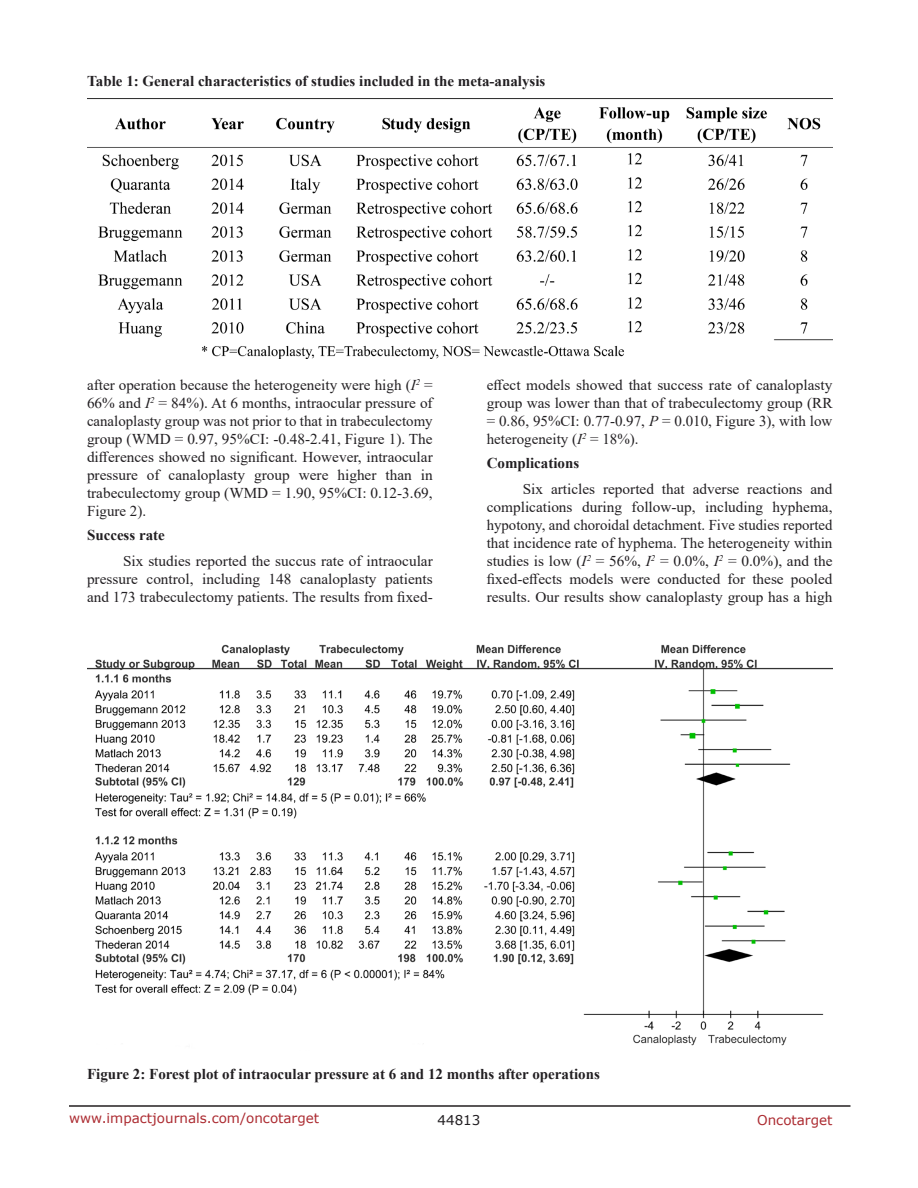
<style>
.page{position:relative;width:918px;height:1188px;background:#fff}
.page>*{position:absolute;margin:0;border:0;box-sizing:border-box;transform-origin:0 0}
.BodyText{font:15px/18px "Times New Roman";color:#221f22;text-align:justify}
.FigureText{font:700 15px "Times New Roman";color:#221f22}
.TableHeading{font:700 15px "Times New Roman";color:#221f22}
.SubSubHeading{font:700 15px "Times New Roman";color:#221f22}
.t1{font:13.5px "Verdana";color:#ac2b31}
.t2{font:13.5px "Verdana";color:#221f22}
.s1{font-style:italic}
</style>
<div class="page">
<hr style="left:69px;top:1105px;width:781px;height:2px;background:#231f20">
<img style="left:87px;top:644px;width:746px;height:402px">
<img style="left:87px;top:99px;width:745px;height:260px">
<p class="TableHeading" style="left:87px;top:70px;width:460px">Table 1: General characteristics of studies included in the meta-analysis</p>
<p class="BodyText" style="left:87px;top:376px;width:347px">after operation because the heterogeneity were high (<span class="s1">I</span><sup>2</sup> = 66% and <span class="s1">I</span><sup>2</sup> = 84%). At 6 months, intraocular pressure of canaloplasty group was not prior to that in trabeculectomy group (WMD = 0.97, 95%CI: -0.48-2.41, Figure 1). The differences showed no significant. However, intraocular pressure of canaloplasty group were higher than in trabeculectomy group (WMD = 1.90, 95%CI: 0.12-3.69, Figure 2).</p>
<p class="SubSubHeading" style="left:87px;top:524px;width:79px">Success rate</p>
<p class="BodyText" style="left:87px;top:551px;width:347px;text-indent:36px">Six studies reported the succus rate of intraocular pressure control, including 148 canaloplasty patients and 173 trabeculectomy patients. The results from fixed-</p>
<p class="BodyText" style="left:487px;top:376px;width:347px">effect models showed that success rate of canaloplasty group was lower than that of trabeculectomy group (RR = 0.86, 95%CI: 0.77-0.97, <span class="s1">P</span> = 0.010, Figure 3), with low heterogeneity (<span class="s1">I</span><sup>2</sup> = 18%).</p>
<p class="SubSubHeading" style="left:487px;top:452px;width:94px">Complications</p>
<p class="BodyText" style="left:487px;top:479px;width:347px;text-indent:36px">Six articles reported that adverse reactions and complications during follow-up, including hyphema, hypotony, and choroidal detachment. Five studies reported that incidence rate of hyphema. The heterogeneity within studies is low (<span class="s1">I</span><sup>2</sup> = 56%, <span class="s1">I</span><sup>2</sup> = 0.0%, <span class="s1">I</span><sup>2</sup> = 0.0%), and the fixed-effects models were conducted for these pooled results. Our results show canaloplasty group has a high</p>
<p class="FigureText" style="left:87px;top:1063px;width:514px">Figure 2: Forest plot of intraocular pressure at 6 and 12 months after operations</p>
<p class="t1" style="left:69px;top:1109px;width:252px">www.impactjournals.com/oncotarget</p>
<p class="t2" style="left:438px;top:1111px;width:44px">44813</p>
<p class="t1" style="left:757px;top:1111px;width:77px">Oncotarget</p>
</div>
